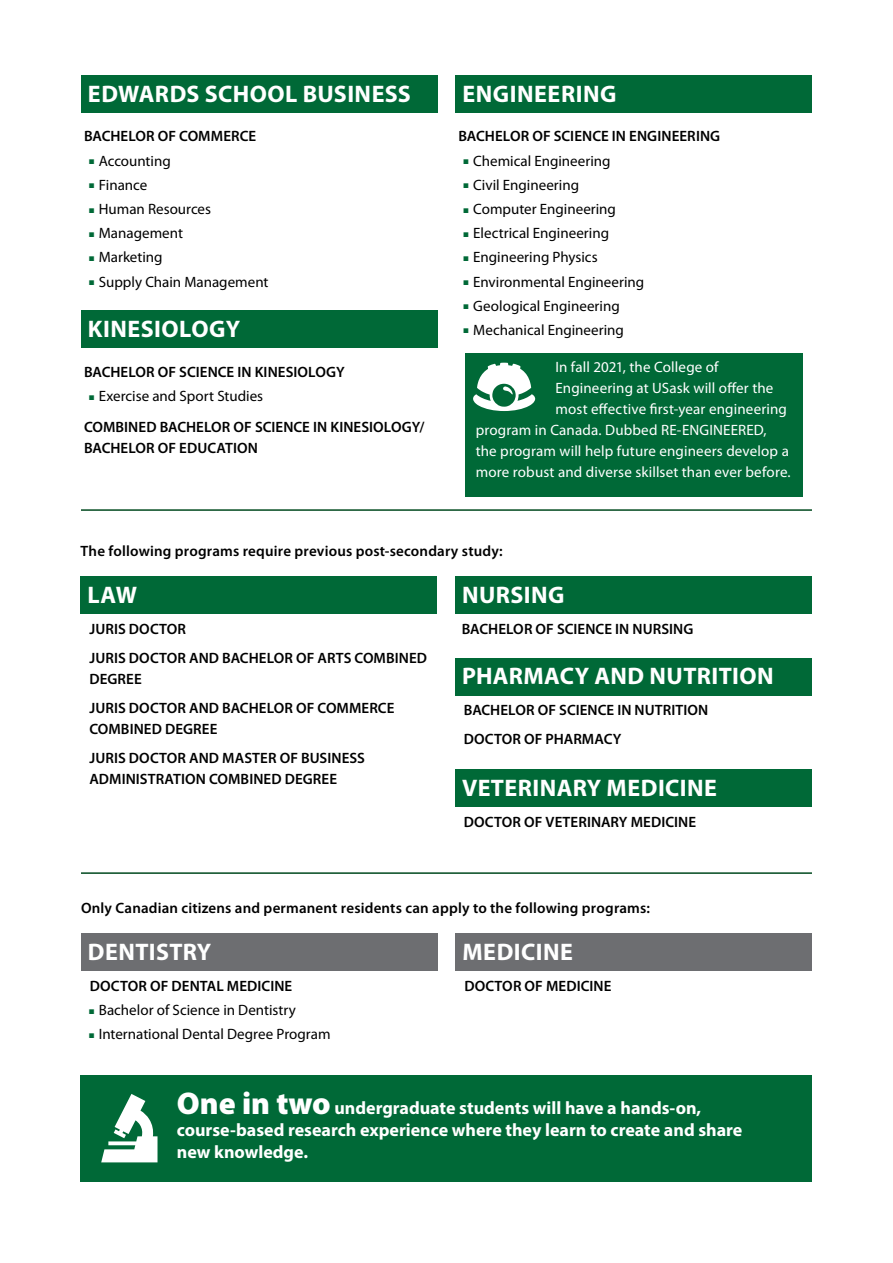
<style>
.page{position:relative;width:893px;height:1263px;background:#fff}
.page>*{position:absolute;margin:0;border:0;box-sizing:border-box;transform-origin:0 0}
.t1{font:700 24px "Myriad Pro";letter-spacing:.02em;color:#fff}
.t2{font:700 18px/21.6px "Myriad Pro";color:#fff}
.t3{font:600 15px/29.1px "Myriad Pro";letter-spacing:.005em;color:#000}
.t4{font:15px "Myriad Pro";color:#000}
.t5{font:15px "Myriad Pro";letter-spacing:.01em;color:#fff}
.s1{color:#006937}
.s2{font-weight:700;color:#fff}
.s3{font-weight:400}
.s4{font-weight:900;font-size:31.5px}
</style>
<div class="page">
<div style="left:465px;top:353px;width:338px;height:143px;background:#006937"></div>
<div style="left:81px;top:1075px;width:731px;height:106px;background:#006937"></div>
<svg style="left:101px;top:1094px;width:56px;height:68px"></svg>
<div style="left:81px;top:75px;width:356px;height:38px;background:#006937"></div>
<div style="left:81px;top:311px;width:356px;height:37px;background:#006937"></div>
<div style="left:455px;top:75px;width:357px;height:38px;background:#006937"></div>
<div style="left:81px;top:577px;width:356px;height:37px;background:#006937"></div>
<div style="left:455px;top:577px;width:356px;height:37px;background:#006937"></div>
<div style="left:455px;top:658px;width:356px;height:38px;background:#006937"></div>
<div style="left:455px;top:769px;width:356px;height:38px;background:#006937"></div>
<div style="left:81px;top:934px;width:356px;height:37px;background:#6d6e71"></div>
<div style="left:455px;top:934px;width:357px;height:37px;background:#6d6e71"></div>
<hr style="left:81px;top:509px;width:731px;height:2px;background:#00491e">
<hr style="left:81px;top:872px;width:731px;height:2px;background:#00491e">
<svg style="left:473px;top:363px;width:62px;height:48px"></svg>
<h1 class="t1" style="left:88px;top:78px;width:324px">EDWARDS SCHOOL BUSINESS</h1>
<p class="t3" style="left:84px;top:122px;width:174px">BACHELOR OF COMMERCE</p>
<p class="t4" style="left:89px;top:153px;width:83px"><span class="s1">■</span> Accounting</p>
<p class="t4" style="left:89px;top:177px;width:60px"><span class="s1">■</span> Finance</p>
<p class="t4" style="left:89px;top:201px;width:123px"><span class="s1">■</span> Human Resources</p>
<p class="t4" style="left:89px;top:225px;width:95px"><span class="s1">■</span> Management</p>
<p class="t4" style="left:89px;top:249px;width:75px"><span class="s1">■</span> Marketing</p>
<p class="t4" style="left:89px;top:273px;width:219px"><span class="s1">■</span> Supply Chain Management<span class="s2">ool of</span></p>
<h1 class="t1" style="left:88px;top:313px;width:154px">KINESIOLOGY</h1>
<p class="t3" style="left:84px;top:357px;width:262px">BACHELOR OF SCIENCE IN KINESIOLOGY</p>
<p class="t3" style="left:84px;top:381px;width:342px;line-height:31.2px;text-indent:5px"><span class="s1">■</span> <span class="s3">Exercise and Sport Studies<br></span>COMBINED BACHELOR OF SCIENCE IN KINESIOLOGY/</p>
<p class="t3" style="left:84px;top:434px;width:175px">BACHELOR OF EDUCATION</p>
<h1 class="t1" style="left:462px;top:78px;width:155px">ENGINEERING</h1>
<p class="t3" style="left:458px;top:122px;width:263px">BACHELOR OF SCIENCE IN ENGINEERING</p>
<p class="t4" style="left:464px;top:153px;width:149px"><span class="s1">■</span> Chemical Engineering</p>
<p class="t4" style="left:464px;top:177px;width:117px"><span class="s1">■</span> Civil Engineering</p>
<p class="t4" style="left:464px;top:201px;width:154px"><span class="s1">■</span> Computer Engineering</p>
<p class="t4" style="left:464px;top:225px;width:147px"><span class="s1">■</span> Electrical Engineering</p>
<p class="t4" style="left:464px;top:249px;width:136px"><span class="s1">■</span> Engineering Physics</p>
<p class="t4" style="left:464px;top:273px;width:182px"><span class="s1">■</span> Environmental Engineering</p>
<p class="t4" style="left:464px;top:297px;width:158px"><span class="s1">■</span> Geological Engineering</p>
<p class="t4" style="left:464px;top:322px;width:162px"><span class="s1">■</span> Mechanical Engineering</p>
<p class="t5" style="left:555px;top:359px;width:165px">In fall 2021, the College of</p>
<p class="t5" style="left:555px;top:380px;width:219px">Engineering at USask will offer the</p>
<p class="t5" style="left:555px;top:401px;width:233px">most effective first-year engineering</p>
<p class="t5" style="left:476px;top:422px;width:292px">program in Canada. Dubbed RE-ENGINEERED,</p>
<p class="t5" style="left:476px;top:443px;width:315px">the program will help future engineers develop a</p>
<p class="t5" style="left:476px;top:464px;width:316px">more robust and diverse skillset than ever before.</p>
<p class="t3" style="left:81px;top:536px;width:424px">The following programs require previous post-secondary study:</p>
<h1 class="t1" style="left:87px;top:579px;width:51px">LAW</h1>
<p class="t3" style="left:89px;top:614px;width:339px">JURIS DOCTOR<br>JURIS DOCTOR AND BACHELOR OF ARTS COMBINED</p>
<p class="t3" style="left:89px;top:664px;width:306px">DEGREE<br>JURIS DOCTOR AND BACHELOR OF COMMERCE</p>
<p class="t3" style="left:89px;top:714px;width:277px">COMBINED DEGREE<br>JURIS DOCTOR AND MASTER OF BUSINESS</p>
<p class="t3" style="left:89px;top:765px;width:249px">ADMINISTRATION COMBINED DEGREE</p>
<h1 class="t1" style="left:462px;top:579px;width:104px">NURSING</h1>
<p class="t3" style="left:462px;top:614px;width:233px">BACHELOR OF SCIENCE IN NURSING</p>
<h1 class="t1" style="left:462px;top:661px;width:313px">PHARMACY AND NUTRITION</h1>
<p class="t3" style="left:464px;top:696px;width:246px">BACHELOR OF SCIENCE IN NUTRITION<br>DOCTOR OF PHARMACY</p>
<h1 class="t1" style="left:462px;top:772px;width:257px">VETERINARY MEDICINE</h1>
<p class="t3" style="left:464px;top:807px;width:234px">DOCTOR OF VETERINARY MEDICINE</p>
<p class="t3" style="left:81px;top:893px;width:570px">Only Canadian citizens and permanent residents can apply to the following programs:</p>
<h1 class="t1" style="left:88px;top:936px;width:125px">DENTISTRY</h1>
<p class="t3" style="left:90px;top:971px;width:204px">DOCTOR OF DENTAL MEDICINE</p>
<p class="t4" style="left:89px;top:1002px;width:208px"><span class="s1">■</span> Bachelor of Science in Dentistry</p>
<p class="t4" style="left:89px;top:1026px;width:243px"><span class="s1">■</span> International Dental Degree Program</p>
<h1 class="t1" style="left:462px;top:936px;width:112px">MEDICINE</h1>
<p class="t3" style="left:464px;top:971px;width:149px">DOCTOR OF MEDICINE</p>
<p class="t2" style="left:177px;top:1097px;width:567px"><span class="s4">One in two</span> undergraduate students will have a hands-on, course-based research experience where they learn to create and share new knowledge.</p>
</div>
